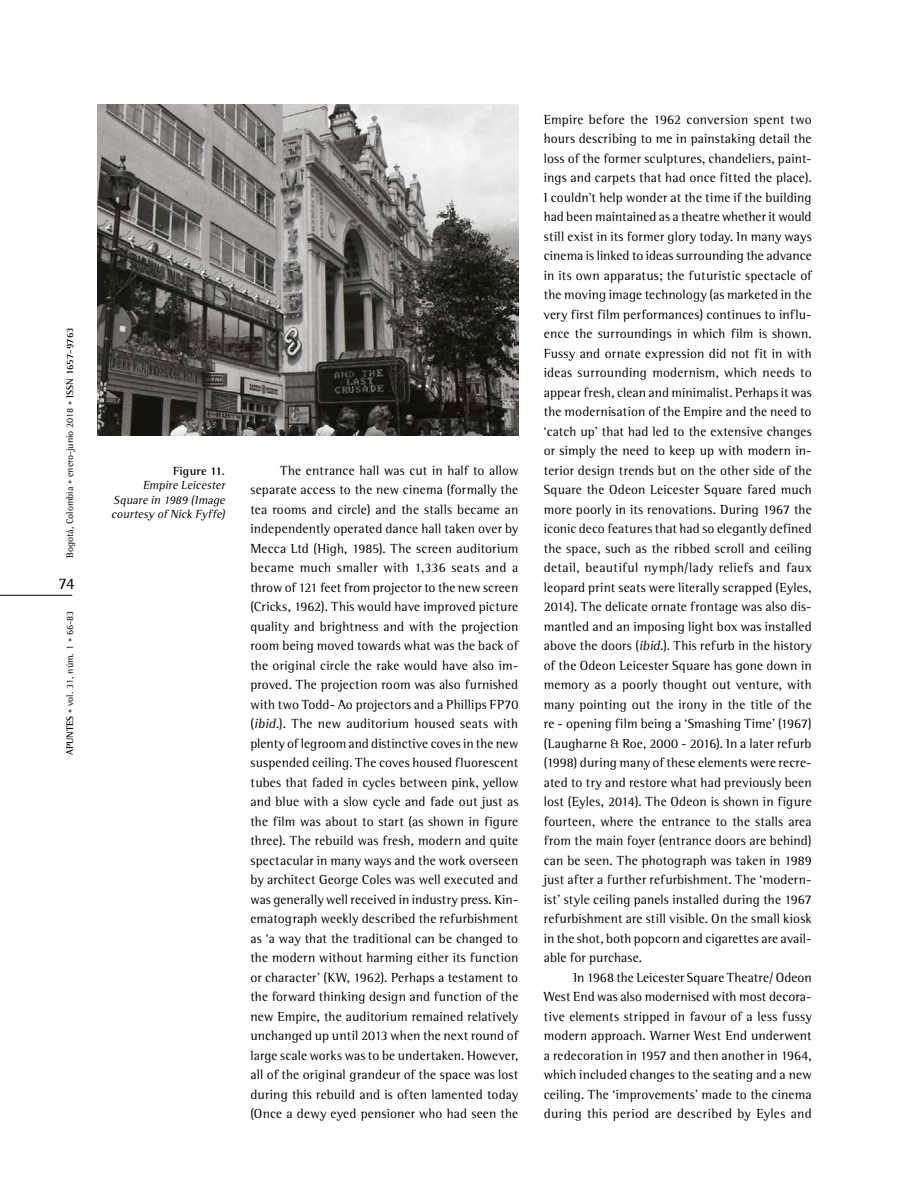
<style>
.page{position:relative;width:918px;height:1188px;background:#fff}
.page>*{position:absolute;margin:0;border:0;box-sizing:border-box;transform-origin:0 0}
.t1{font:16.5px "Agfa Rotis Semi Serif";color:#000}
.Body_Text{font:13.5px/19.5px "Agfa Rotis Semi Serif";letter-spacing:.015em;color:#000;text-align:justify}
.Pie_de_Foto_Texto{font:italic 12px/14.4px "Agfa Rotis Semi Serif";color:#000;text-align:justify}
.Pie_de_Foto_Subtítul{font:700 12px "Agfa Rotis Semi Serif";letter-spacing:.01em;color:#000}
.t2{font:9.75px "Agfa Rotis Semi Serif";color:#000}
.s1{font-size:8.25px;color:#636466}
.s2{font-weight:700}
.s3{font-style:italic}
</style>
<div class="page">
<hr style="left:0;top:595px;width:72px;height:1px;background:#000">
<img style="left:98px;top:104px;width:420px;height:332px">
<p class="t2" style="left:64px;top:558px;width:232px;rotate:-90deg">Bogotá, Colombia <span class="s1">•</span> enero-junio 2018 <span class="s1">•</span> <span class="s2">ISSN 1657-9763</span></p>
<p class="t1" style="left:59px;top:574px;width:17px">74</p>
<p class="t2" style="left:64px;top:755px;width:145px;rotate:-90deg"><span class="s2">APUNTES</span> <span class="s1">•</span> vol. 31, núm. 1 <span class="s1">•</span> 66-83</p>
<p class="Pie_de_Foto_Subtítul" style="left:173px;top:464px;width:53px">Figure 11.</p>
<p class="Pie_de_Foto_Texto" style="left:111px;top:478px;width:118px;text-indent:32px">Empire Leicester Square in 1989 (Image courtesy of Nick Fyffe)</p>
<p class="Body_Text" style="left:250px;top:460px;width:269px;text-indent:30px">The entrance hall was cut in half to allow separate access to the new cinema (formally the tea rooms and circle) and the stalls became an independently operated dance hall taken over by Mecca Ltd (High, 1985). The screen auditorium became much smaller with 1,336 seats and a throw of 121 feet from projector to the new screen (Cricks, 1962). This would have improved picture quality and brightness and with the projection room being moved towards what was the back of the original circle the rake would have also im&shy;proved. The projection room was also furnished with two Todd- Ao projectors and a Phillips FP70 (<span class="s3">ibid.</span>). The new auditorium housed seats with plenty of legroom and distinctive coves in the new suspended ceiling. The coves housed fluorescent tubes that faded in cycles between pink, yellow and blue with a slow cycle and fade out just as the film was about to start (as shown in figure three). The rebuild was fresh, modern and quite spectacular in many ways and the work overseen by architect George Coles was well executed and was generally well received in industry press. Kin&shy;ematograph weekly described the refurbishment as ‘a way that the traditional can be changed to the modern without harming either its function or character’ (KW, 1962). Perhaps a testament to the forward thinking design and function of the new Empire, the auditorium remained relatively unchanged up until 2013 when the next round of large scale works was to be undertaken. However, all of the original grandeur of the space was lost during this rebuild and is often lamented today (Once a dewy eyed pensioner who had seen the</p>
<p class="Body_Text" style="left:544px;top:109px;width:269px">Empire before the 1962 conversion spent two hours describing to me in painstaking detail the loss of the former sculptures, chandeliers, paint&shy;ings and carpets that had once fitted the place).<br>I couldn’t help wonder at the time if the building had been maintained as a theatre whether it would still exist in its former glory today. In many ways cinema is linked to ideas surrounding the advance in its own apparatus; the futuristic spectacle of the moving image technology (as marketed in the very first film performances) continues to influ&shy;ence the surroundings in which film is shown.<br>Fussy and ornate expression did not fit in with ideas surrounding modernism, which needs to appear fresh, clean and minimalist. Perhaps it was the modernisation of the Empire and the need to ‘catch up’ that had led to the extensive changes or simply the need to keep up with modern in&shy;terior design trends but on the other side of the Square the Odeon Leicester Square fared much more poorly in its renovations. During 1967 the iconic deco features that had so elegantly defined the space, such as the ribbed scroll and ceiling detail, beautiful nymph/lady reliefs and faux leopard print seats were literally scrapped (Eyles, 2014). The delicate ornate frontage was also dis&shy;mantled and an imposing light box was installed above the doors (<span class="s3">ibid.</span>). This refurb in the history of the Odeon Leicester Square has gone down in memory as a poorly thought out venture, with many pointing out the irony in the title of the re - opening film being a ‘Smashing Time’ (1967) (Laugharne &amp; Roe, 2000 - 2016). In a later refurb (1998) during many of these elements were recre&shy;ated to try and restore what had previously been lost (Eyles, 2014). The Odeon is shown in figure fourteen, where the entrance to the stalls area from the main foyer (entrance doors are behind) can be seen. The photograph was taken in 1989 just after a further refurbishment. The ‘modern&shy;ist’ style ceiling panels installed during the 1967 refurbishment are still visible. On the small kiosk in the shot, both popcorn and cigarettes are avail&shy;able for purchase.</p>
<p class="Body_Text" style="left:544px;top:967px;width:269px;text-indent:30px">In 1968 the Leicester Square Theatre/ Odeon West End was also modernised with most decora&shy;tive elements stripped in favour of a less fussy modern approach. Warner West End underwent a redecoration in 1957 and then another in 1964, which included changes to the seating and a new ceiling. The ‘improvements’ made to the cinema during this period are described by Eyles and</p>
</div>
